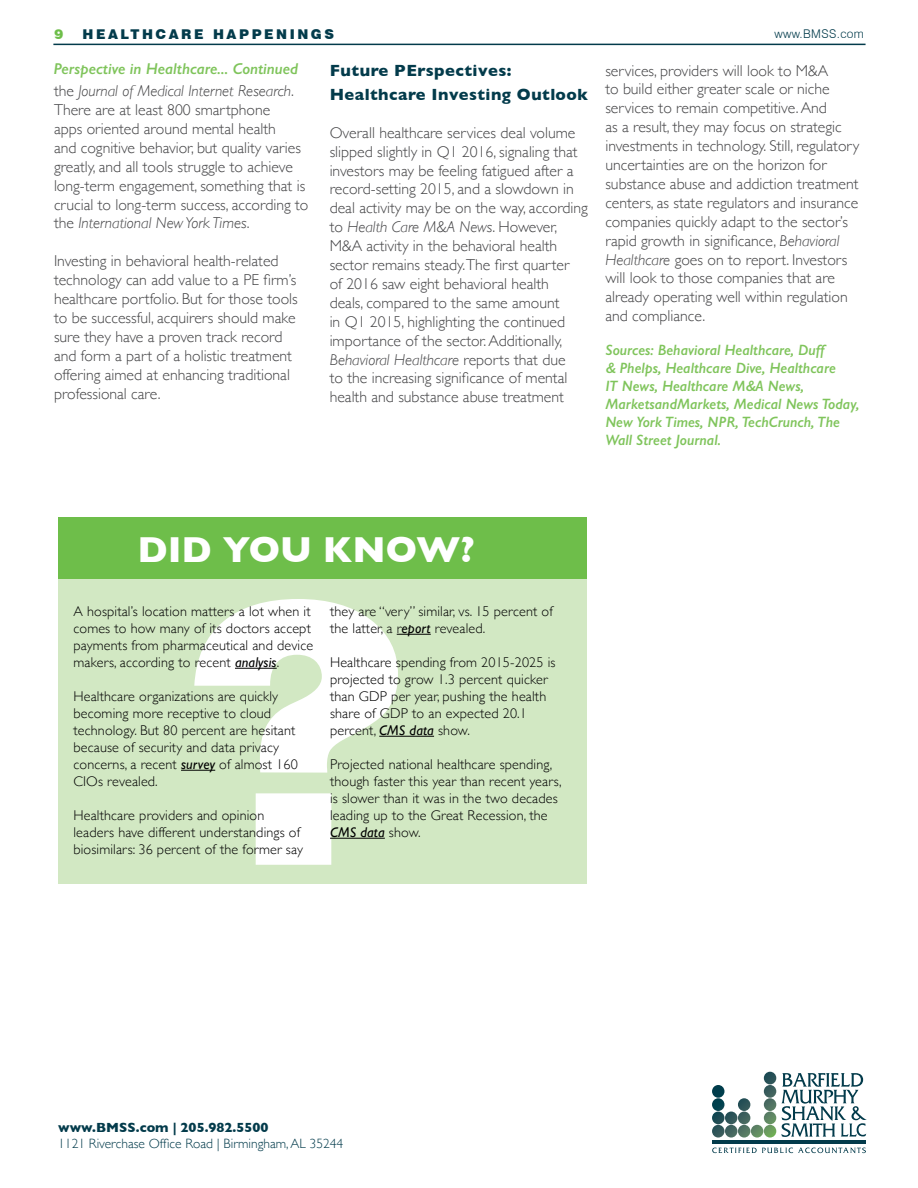
<style>
.page{position:relative;width:918px;height:1188px;background:#fff}
.page>*{position:absolute;margin:0;border:0;box-sizing:border-box;transform-origin:0 0}
.t1{font:700 36.9px "Gill Sans";color:#fff}
.t2{font:700 16.5px/24px "Gill Sans";letter-spacing:.03em;color:#033b4b}
.t3{font:300 15.75px/18.9px "Gill Sans";color:#434345}
.t4{font:italic 600 15.75px "Gill Sans";color:#7fc45b}
.t5{font:italic 600 15px/18px "Gill Sans";color:#7fc45b}
.t6{font:300 14.1px/17px "Gill Sans";letter-spacing:.01em;color:#000}
.t7{font:300 13.5px "Gill Sans";color:#033b4b}
.t8{font:700 13.5px "Gill Sans";color:#033b4b}
.t9{font:900 13.5px "Swiss 721 BT";letter-spacing:.19em;color:#033b4b}
.t10{font:900 13.5px "Swiss 721 BT";color:#6ebe4a}
.t11{font:300 12px "Swiss 721 BT";letter-spacing:.03em;color:#033b4b}
.s1{font-style:italic}
.s2{font-weight:400;font-style:italic}
</style>
<div class="page">
<hr style="left:53px;top:44px;width:813px;height:1px;background:#033b4b">
<div style="left:58px;top:572px;width:528px;height:312px;background:#d2e8c3"></div>
<svg style="left:194px;top:599px;width:204px;height:266px"></svg>
<div style="left:58px;top:517px;width:528px;height:62px;background:#6ebe4a"></div>
<hr style="left:235px;top:668px;width:42px;height:1px;background:#000">
<hr style="left:181px;top:770px;width:34px;height:1px;background:#000">
<hr style="left:397px;top:634px;width:34px;height:1px;background:#000">
<hr style="left:379px;top:736px;width:55px;height:1px;background:#000">
<hr style="left:330px;top:838px;width:55px;height:1px;background:#000">
<hr style="left:712px;top:1141px;width:154px;height:3px;background:#033b4b">
<svg style="left:712px;top:1072px;width:155px;height:66px"></svg>
<svg style="left:712px;top:1147px;width:154px;height:6px"></svg>
<p class="t10" style="left:54px;top:26px;width:10px">9</p>
<p class="t9" style="left:82px;top:26px;width:253px">HEALTHCARE HAPPENINGS</p>
<p class="t11" style="left:774px;top:27px;width:91px">www.BMSS.com</p>
<p class="t4" style="left:53px;top:59px;width:246px">Perspective in Healthcare... Continued</p>
<p class="t3" style="left:605px;top:60px;width:256px">services, providers will look to M&amp;A<br>to build either greater scale or niche services to remain competitive. And<br>as a result, they may focus on strategic investments in technology. Still, regulatory uncertainties are on the horizon for substance abuse and addiction treatment centers, as state regulators and insurance companies quickly adapt to the sector’s rapid growth in significance, <span class="s1">Behavioral Healthcare</span> goes on to report. Investors will look to those companies that are already operating well within regulation and compliance.</p>
<p class="t5" style="left:605px;top:341px;width:255px">Sources: Behavioral Healthcare, Duff<br>&amp; Phelps, Healthcare Dive, Healthcare<br>IT News, Healthcare M&amp;A News, MarketsandMarkets, Medical News Today, New York Times, NPR, TechCrunch, The Wall Street Journal.</p>
<p class="t2" style="left:330px;top:58px;width:260px">Future PErspectives:<br>Healthcare Investing Outlook</p>
<p class="t3" style="left:330px;top:122px;width:260px">Overall healthcare services deal volume slipped slightly in Q1 2016, signaling that investors may be feeling fatigued after a record-setting 2015, and a slowdown in deal activity may be on the way, according to <span class="s1">Health Care M&amp;A News</span>. However, M&amp;A activity in the behavioral health sector remains steady.The first quarter<br>of 2016 saw eight behavioral health<br>deals, compared to the same amount<br>in Q1 2015, highlighting the continued importance of the sector. Additionally, <span class="s1">Behavioral Healthcare</span> reports that due<br>to the increasing significance of mental health and substance abuse treatment</p>
<p class="t3" style="left:54px;top:81px;width:256px">the <span class="s1">Journal of Medical Internet Research</span>.<br>There are at least 800 smartphone<br>apps oriented around mental health<br>and cognitive behavior, but quality varies greatly, and all tools struggle to achieve long-term engagement, something that is crucial to long-term success, according to the <span class="s1">International New York Times</span>.</p>
<p class="t3" style="left:54px;top:251px;width:245px">Investing in behavioral health-related technology can add value to a PE firm’s healthcare portfolio. But for those tools to be successful, acquirers should make sure they have a proven track record and form a part of a holistic treatment offering aimed at enhancing traditional professional care.</p>
<h1 class="t1" style="left:137px;top:520px;width:339px">DID YOU KNOW?</h1>
<p class="t6" style="left:73px;top:602px;width:241px">A hospital’s location matters a lot when it comes to how many of its doctors accept payments from pharmaceutical and device makers, according to recent <span class="s2">analysis</span>.</p>
<p class="t6" style="left:73px;top:687px;width:226px">Healthcare organizations are quickly becoming more receptive to cloud technology. But 80 percent are hesitant because of security and data privacy concerns, a recent <span class="s2">survey</span> of almost 160<br>CIOs revealed.</p>
<p class="t6" style="left:73px;top:806px;width:231px">Healthcare providers and opinion leaders have different understandings of biosimilars: 36 percent of the former say</p>
<p class="t6" style="left:330px;top:602px;width:224px">they are “very” similar, vs. 15 percent of the latter, a r<span class="s2">eport</span> revealed.</p>
<p class="t6" style="left:330px;top:653px;width:227px">Healthcare spending from 2015-2025 is projected to grow 1.3 percent quicker than GDP per year, pushing the health share of GDP to an expected 20.1 percent, <span class="s2">CMS data</span> show.</p>
<p class="t6" style="left:330px;top:755px;width:233px">Projected national healthcare spending, though faster this year than recent years, is slower than it was in the two decades leading up to the Great Recession, the <span class="s2">CMS data</span> show.</p>
<p class="t8" style="left:58px;top:1117px;width:212px">www.BMSS.com | 205.982.5500</p>
<p class="t7" style="left:58px;top:1133px;width:287px">1121 Riverchase Office Road | Birmingham, AL 35244</p>
</div>
